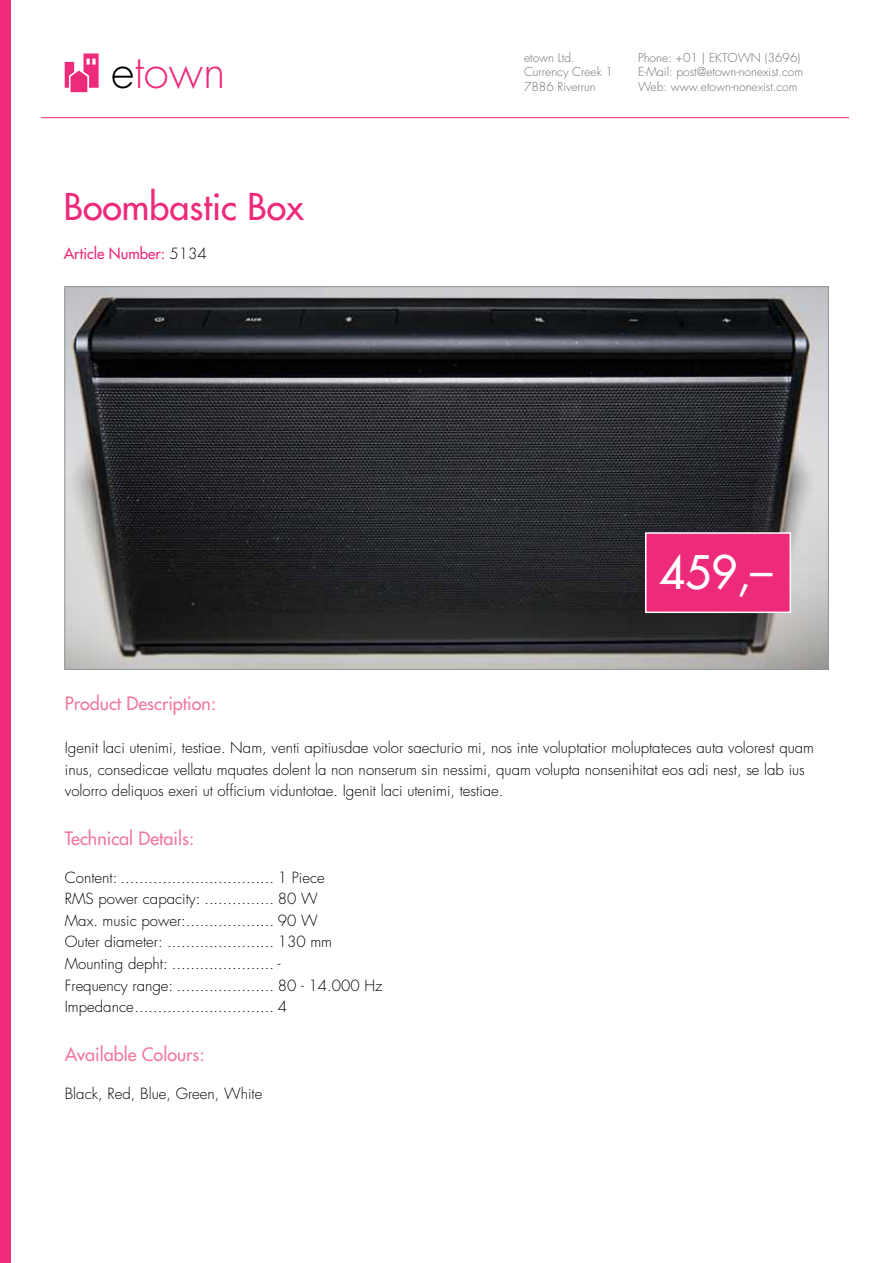
<style>
.page{position:relative;width:893px;height:1263px;background:#fff}
.page>*{position:absolute;margin:0;border:0;box-sizing:border-box;transform-origin:0 0}
.t1{font:300 45.6px "Futura Std";color:#ee2a7b}
.t2{font:500 45px "Futura Std";color:#fff}
.t3{font:500 36px "Futura Std";color:#ee2a7b}
.t4{font:500 18px "Futura Std";color:#f2799c}
.t5{font:300 15px/21.6px "Futura Std";color:#000}
.t6{font:500 15px "Futura Std";color:#ee2a7b}
.t7{font:300 12px/14.4px "Futura Std";color:#6d6e71}
.s1{color:#000}
.s2{font-weight:300;color:#000}
</style>
<div class="page">
<div style="left:0;top:0;width:11px;height:1263px;background:#ee2a7b"></div>
<svg style="left:65px;top:53px;width:34px;height:39px"></svg>
<hr style="left:41px;top:117px;width:808px;height:1px;background:#ee2a7b">
<img style="left:66px;top:288px;width:761px;height:380px">
<div style="left:645px;top:532px;width:146px;height:81px;background:#ee2a7b;border:2px solid #fff"></div>
<h1 class="t1" style="left:111px;top:43px;width:116px"><span class="s1">e</span>town</h1>
<p class="t7" style="left:524px;top:51px;width:90px">etown Ltd.<br>Currency Creek 1<br>7886 Riverrun</p>
<p class="t7" style="left:638px;top:51px;width:167px">Phone: +01 | EKTOWN (3696)<br>E-Mail: post@etown-nonexist.com<br>Web: www.etown-nonexist.com</p>
<h3 class="t3" style="left:64px;top:184px;width:241px">Boombastic Box</h3>
<p class="t6" style="left:64px;top:244px;width:144px">Article Number: <span class="s2">5134</span></p>
<h2 class="t2" style="left:659px;top:544px;width:115px">459,–</h2>
<p class="t4" style="left:65px;top:692px;width:153px">Product Description:</p>
<p class="t5" style="left:65px;top:737px;width:751px">Igenit laci utenimi, testiae. Nam, venti apitiusdae volor saecturio mi, nos inte voluptatior moluptateces auta volorest quam inus, consedicae vellatu mquates dolent la non nonserum sin nessimi, quam volupta nonsenihitat eos adi nest, se lab ius volorro deliquos exeri ut officium viduntotae. Igenit laci utenimi, testiae.</p>
<p class="t4" style="left:65px;top:827px;width:131px">Technical Details:</p>
<p class="t5" style="left:65px;top:867px;width:319px">Content: ................................. 1 Piece<br>RMS power capacity: ............... 80 W<br>Max. music power:................... 90 W<br>Outer diameter: ....................... 130 mm Mounting depht: ...................... -<br>Frequency range: ..................... 80 - 14.000 Hz Impedance.............................. 4</p>
<p class="t4" style="left:65px;top:1043px;width:141px">Available Colours:</p>
<p class="t5" style="left:65px;top:1083px;width:199px">Black, Red, Blue, Green, White</p>
</div>
